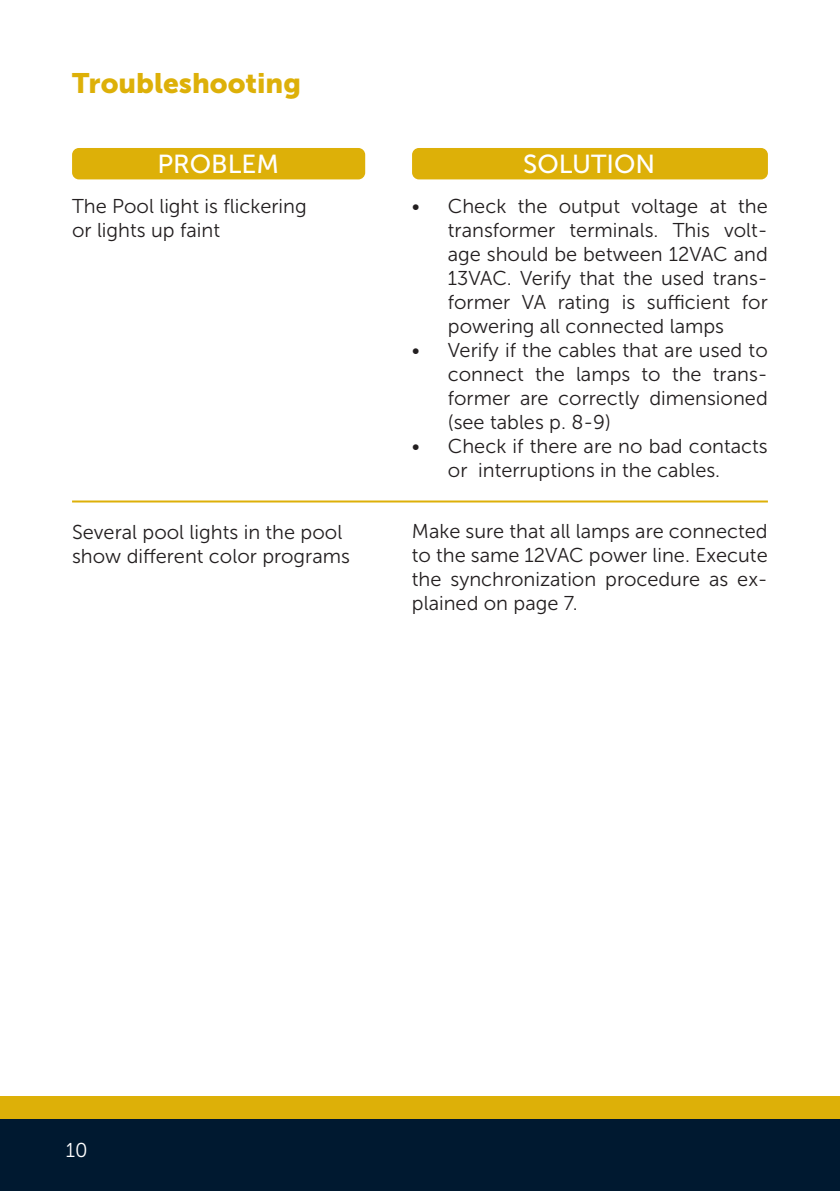
<style>
.page{position:relative;width:840px;height:1191px;background:#fff}
.page>*{position:absolute;margin:0;border:0;box-sizing:border-box;transform-origin:0 0}
.t1{font:28px "Museo Sans 900";color:#ddb008}
.t2{font:26px "Museo Sans 500";color:#fff}
.t3{font:20px/24px "Museo Sans 300";color:#231f20;text-align:justify}
.t4{font:20px "Museo Sans 300";color:#fff}
</style>
<div class="page">
<div style="left:0;top:1118px;width:839px;height:73px;background:#001930"></div>
<div style="left:0;top:1096px;width:839px;height:22px;background:#ddb008"></div>
<div style="left:72px;top:148px;width:293px;height:31px;background:#ddb008;border-radius:7px"></div>
<div style="left:412px;top:148px;width:355px;height:31px;background:#ddb008;border-radius:7px"></div>
<hr style="left:72px;top:500px;width:695px;height:2px;background:#ddb008">
<h1 class="t1" style="left:72px;top:67px;width:230px">Troubleshooting</h1>
<h2 class="t2" style="left:157px;top:150px;width:123px">PROBLEM</h2>
<h2 class="t2" style="left:523px;top:150px;width:133px">SOLUTION</h2>
<p class="t3" style="left:72px;top:194px;width:236px">The Pool light is flickering or lights up faint</p>
<p class="t3" style="left:447px;top:194px;width:321px;text-indent:-36px">• Check the output voltage at the transformer terminals. This volt&shy;age should be between 12VAC and 13VAC. Verify that the used trans&shy;former VA rating is sufficient for powering all connected lamps</p>
<p class="t3" style="left:447px;top:338px;width:321px;text-indent:-36px">• Verify if the cables that are used to connect the lamps to the trans&shy;former are correctly dimensioned (see tables p. 8-9)</p>
<p class="t3" style="left:411px;top:434px;width:357px;text-align:center">• Check if there are no bad contacts or interruptions in the cables.</p>
<p class="t3" style="left:72px;top:520px;width:279px">Several pool lights in the pool show different color programs</p>
<p class="t3" style="left:411px;top:519px;width:357px">Make sure that all lamps are connected to the same 12VAC power line. Execute the synchronization procedure as ex&shy;plained on page 7.</p>
<p class="t4" style="left:66px;top:1138px;width:23px">10</p>
</div>
